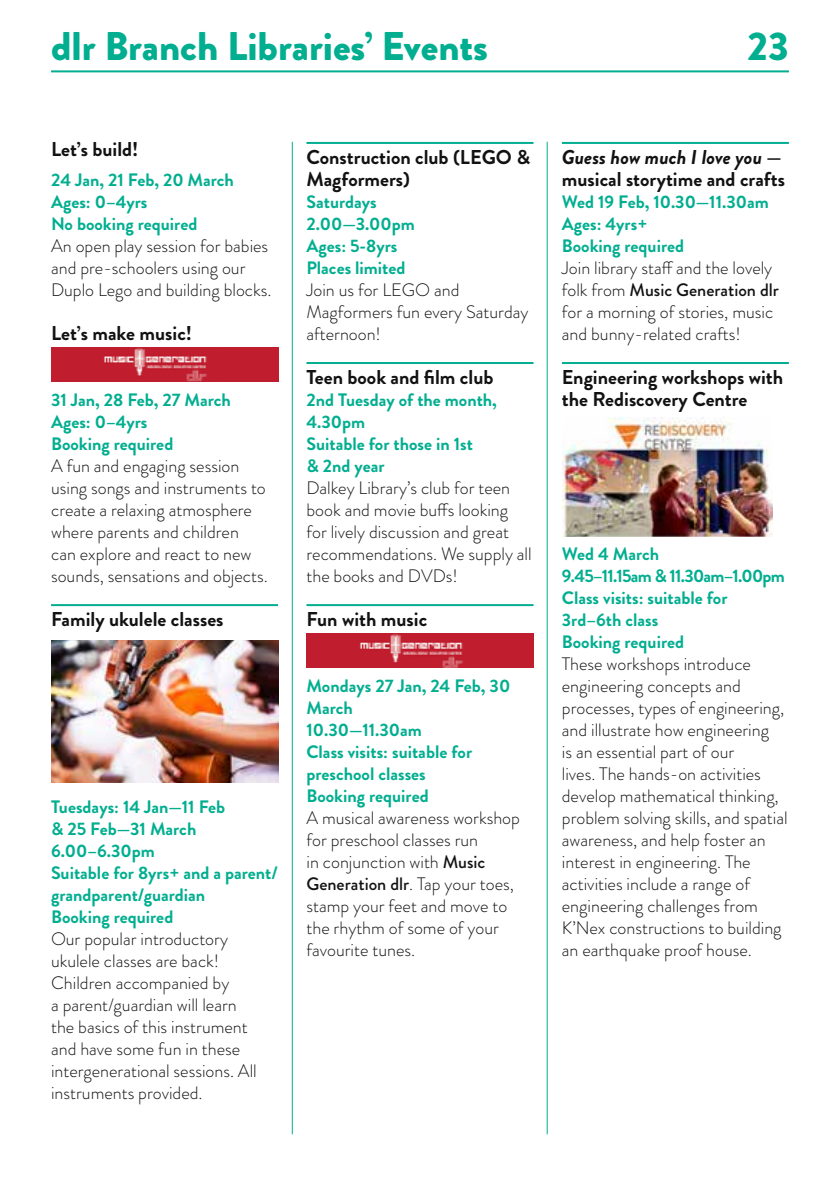
<style>
.page{position:relative;width:840px;height:1191px;background:#fff}
.page>*{position:absolute;margin:0;border:0;box-sizing:border-box;transform-origin:0 0}
.t1{font:900 40px "Brandon Grotesque";color:#02ae90}
.t2{font:700 20px/22px "Brandon Grotesque";color:#121212}
.t3{font:300 18px/22px "Brandon Grotesque";color:#121212}
.t4{font:700 18px/22px "Brandon Grotesque";color:#02ae90}
.s1{font-weight:500}
.s2{font-style:italic}
</style>
<div class="page">
<hr style="left:51px;top:70px;width:737px;height:2px;background:#02ae90">
<hr style="left:291px;top:142px;width:1px;height:992px;background:#02ae90">
<hr style="left:546px;top:142px;width:1px;height:992px;background:#02ae90">
<hr style="left:51px;top:604px;width:227px;height:2px;background:#02ae90">
<div style="left:51px;top:347px;width:227px;height:35px;background:#c01d2e"></div>
<img style="left:104px;top:348px;width:103px;height:34px">
<img style="left:51px;top:640px;width:227px;height:142px">
<hr style="left:306px;top:142px;width:227px;height:2px;background:#02ae90">
<hr style="left:306px;top:362px;width:227px;height:2px;background:#02ae90">
<hr style="left:306px;top:604px;width:227px;height:2px;background:#02ae90">
<div style="left:306px;top:633px;width:227px;height:35px;background:#c01d2e"></div>
<img style="left:360px;top:634px;width:103px;height:34px">
<hr style="left:561px;top:142px;width:227px;height:2px;background:#02ae90">
<hr style="left:561px;top:362px;width:227px;height:2px;background:#02ae90">
<img style="left:562px;top:417px;width:210px;height:119px">
<h1 class="t1" style="left:51px;top:17px;width:438px">dlr Branch Libraries’ Events</h1>
<h1 class="t1" style="left:747px;top:17px;width:43px">23</h1>
<p class="t2" style="left:51px;top:138px;width:89px">Let’s build!</p>
<p class="t4" style="left:51px;top:169px;width:184px">24 Jan, 21 Feb, 20 March<br>Ages: 0–4yrs<br>No booking required</p>
<p class="t3" style="left:51px;top:235px;width:222px">An open play session for babies and pre-schoolers using our<br>Duplo Lego and building blocks.</p>
<p class="t2" style="left:51px;top:322px;width:142px">Let’s make music!</p>
<p class="t4" style="left:51px;top:389px;width:181px">31 Jan, 28 Feb, 27 March<br>Ages: 0–4yrs<br>Booking required</p>
<p class="t3" style="left:51px;top:455px;width:218px">A fun and engaging session using songs and instruments to create a relaxing atmosphere where parents and children can explore and react to new sounds, sensations and objects.</p>
<p class="t2" style="left:51px;top:608px;width:174px">Family ukulele classes</p>
<p class="t4" style="left:51px;top:796px;width:228px">Tuesdays: 14 Jan—11 Feb<br>&amp; 25 Feb—31 March<br>6.00–6.30pm<br>Suitable for 8yrs+ and a parent/ grandparent/guardian<br>Booking required</p>
<p class="t3" style="left:51px;top:928px;width:207px">Our popular introductory ukulele classes are back!<br>Children accompanied by<br>a parent/guardian will learn the basics of this instrument and have some fun in these intergenerational sessions. All instruments provided.</p>
<p class="t2" style="left:306px;top:146px;width:225px">Construction club (LEGO &amp;<br>Magformers)</p>
<p class="t4" style="left:306px;top:191px;width:110px">Saturdays<br>2.00—3.00pm<br>Ages: 5-8yrs<br>Places limited</p>
<p class="t3" style="left:306px;top:279px;width:223px">Join us for LEGO and<br>Magformers fun every Saturday afternoon!</p>
<p class="t2" style="left:306px;top:366px;width:188px">Teen book and film club</p>
<p class="t4" style="left:306px;top:389px;width:192px">2nd Tuesday of the month,<br>4.30pm<br>Suitable for those in 1st<br>&amp; 2nd year</p>
<p class="t3" style="left:306px;top:477px;width:226px">Dalkey Library’s club for teen book and movie buffs looking for lively discussion and great recommendations. We supply all the books and DVDs!</p>
<p class="t2" style="left:306px;top:608px;width:122px">Fun with music</p>
<p class="t4" style="left:306px;top:675px;width:205px">Mondays 27 Jan, 24 Feb, 30<br>March<br>10.30—11.30am<br>Class visits: suitable for preschool classes<br>Booking required</p>
<p class="t3" style="left:306px;top:807px;width:215px">A musical awareness workshop for preschool classes run<br>in conjunction with <span class="s1">Music<br>Generation dlr</span>. Tap your toes, stamp your feet and move to the rhythm of some of your favourite tunes.</p>
<p class="t2" style="left:561px;top:146px;width:224px"><span class="s2">Guess how much I love you</span> — musical storytime and crafts</p>
<p class="t4" style="left:561px;top:191px;width:208px">Wed 19 Feb, 10.30—11.30am<br>Ages: 4yrs+<br>Booking required</p>
<p class="t3" style="left:561px;top:257px;width:218px">Join library staff and the lovely folk from <span class="s1">Music Generation dlr </span>for a morning of stories, music and bunny-related crafts!</p>
<p class="t2" style="left:561px;top:366px;width:223px">Engineering workshops with the Rediscovery Centre</p>
<p class="t4" style="left:561px;top:543px;width:224px">Wed 4 March<br>9.45–11.15am &amp; 11.30am–1.00pm<br>Class visits: suitable for<br>3rd–6th class<br>Booking required</p>
<p class="t3" style="left:561px;top:653px;width:227px">These workshops introduce engineering concepts and processes, types of engineering, and illustrate how engineering<br>is an essential part of our<br>lives. The hands-on activities develop mathematical thinking, problem solving skills, and spatial awareness, and help foster an interest in engineering. The activities include a range of engineering challenges from<br>K’Nex constructions to building an earthquake proof house.</p>
</div>
